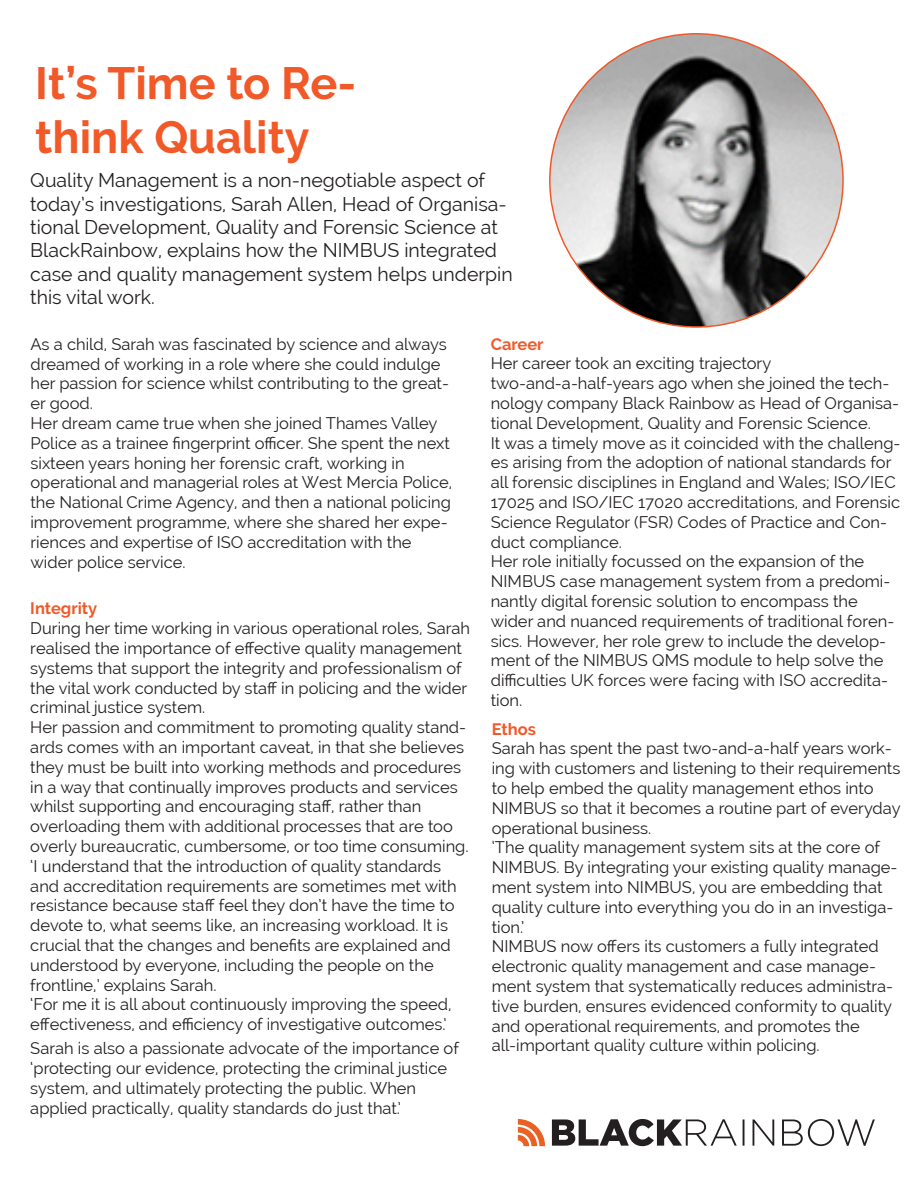
<style>
.page{position:relative;width:918px;height:1188px;background:#fff}
.page>*{position:absolute;margin:0;border:0;box-sizing:border-box;transform-origin:0 0}
.t1{font:700 45px/54px "Raleway";color:#f15929}
.t2{font:19.5px/23.4px "Raleway";color:#231f20}
.t3{font:16.5px/19.8px "Raleway";color:#231f20}
.t4{font:700 16.5px "Raleway";color:#f15929}
</style>
<div class="page">
<svg style="left:552px;top:1119px;width:323px;height:27px"></svg>
<svg style="left:518px;top:1119px;width:27px;height:27px"></svg>
<img style="left:550px;top:34px;width:293px;height:293px;border-radius:147px">
<h1 class="t1" style="left:35px;top:56px;width:322px">It’s Time to Re&shy;think Quality</h1>
<p class="t2" style="left:30px;top:169px;width:484px">Quality Management is a non-negotiable aspect of today’s investigations, Sarah Allen, Head of Organisa&shy;tional Development, Quality and Forensic Science at BlackRainbow, explains how the NIMBUS integrated case and quality management system helps underpin this vital work.</p>
<p class="t3" style="left:30px;top:334px;width:423px">As a child, Sarah was fascinated by science and always dreamed of working in a role where she could indulge her passion for science whilst contributing to the great&shy;er good.<br>Her dream came true when she joined Thames Valley Police as a trainee fingerprint officer. She spent the next sixteen years honing her forensic craft, working in operational and managerial roles at West Mercia Police, the National Crime Agency, and then a national policing improvement programme, where she shared her expe&shy;riences and expertise of ISO accreditation with the wider police service.</p>
<p class="t4" style="left:30px;top:599px;width:69px">Integrity</p>
<p class="t3" style="left:30px;top:618px;width:441px">During her time working in various operational roles, Sarah realised the importance of effective quality management systems that support the integrity and professionalism of the vital work conducted by staff in policing and the wider criminal justice system.<br>Her passion and commitment to promoting quality stand&shy;ards comes with an important caveat, in that she believes they must be built into working methods and procedures in a way that continually improves products and services whilst supporting and encouraging staff, rather than overloading them with additional processes that are too overly bureaucratic, cumbersome, or too time consuming. ‘I understand that the introduction of quality standards and accreditation requirements are sometimes met with resistance because staff feel they don’t have the time to devote to, what seems like, an increasing workload. It is crucial that the changes and benefits are explained and understood by everyone, including the people on the frontline,’ explains Sarah.<br>‘For me it is all about continuously improving the speed, effectiveness, and efficiency of investigative outcomes.’</p>
<p class="t3" style="left:30px;top:1039px;width:430px">Sarah is also a passionate advocate of the importance of ‘protecting our evidence, protecting the criminal justice system, and ultimately protecting the public. When applied practically, quality standards do just that.’</p>
<p class="t4" style="left:491px;top:334px;width:54px">Career</p>
<p class="t3" style="left:491px;top:354px;width:411px">Her career took an exciting trajectory two-and-a-half-years ago when she joined the tech&shy;nology company Black Rainbow as Head of Organisa&shy;tional Development, Quality and Forensic Science.<br>It was a timely move as it coincided with the challeng&shy;es arising from the adoption of national standards for all forensic disciplines in England and Wales; ISO/IEC 17025 and ISO/IEC 17020 accreditations, and Forensic Science Regulator (FSR) Codes of Practice and Con&shy;duct compliance.<br>Her role initially focussed on the expansion of the NIMBUS case management system from a predomi&shy;nantly digital forensic solution to encompass the wider and nuanced requirements of traditional foren&shy;sics. However, her role grew to include the develop&shy;ment of the NIMBUS QMS module to help solve the difficulties UK forces were facing with ISO accredita&shy;tion.</p>
<p class="t4" style="left:492px;top:719px;width:46px">Ethos</p>
<p class="t3" style="left:492px;top:739px;width:410px">Sarah has spent the past two-and-a-half years work&shy;ing with customers and listening to their requirements to help embed the quality management ethos into NIMBUS so that it becomes a routine part of everyday operational business.<br>‘The quality management system sits at the core of NIMBUS. By integrating your existing quality manage&shy;ment system into NIMBUS, you are embedding that quality culture into everything you do in an investiga&shy;tion.’<br>NIMBUS now offers its customers a fully integrated electronic quality management and case manage&shy;ment system that systematically reduces administra&shy;tive burden, ensures evidenced conformity to quality and operational requirements, and promotes the all-important quality culture within policing.</p>
</div>
